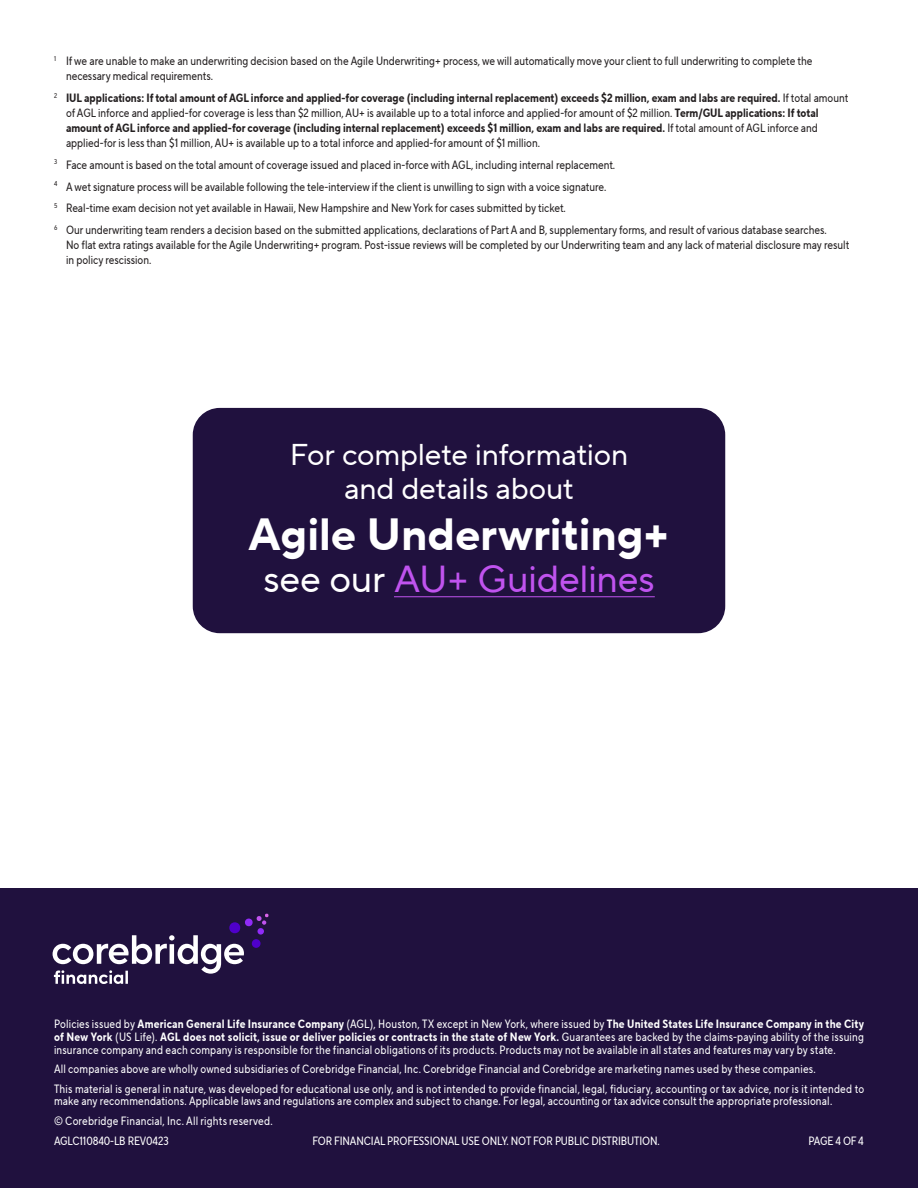
<style>
.page{position:relative;width:918px;height:1188px;background:#fff}
.page>*{position:absolute;margin:0;border:0;box-sizing:border-box;transform-origin:0 0}
.t1{font:700 45px "TT Norms Pro";letter-spacing:-.01em;color:#fff}
.t2{font:37.5px "TT Norms Pro";letter-spacing:-.01em;color:#c053ef}
.t3{font:30px/34.5px "TT Norms Pro";letter-spacing:-.01em;color:#fff;text-align:center}
.t4{font:12px/12.8px "TT Norms Pro Cond";letter-spacing:.015em;color:#fff;text-align:justify}
.t5{font:12px/15px "TT Norms Pro Cond";color:#231f20}
.t6{font:700 12px/15px "TT Norms Pro Cond";color:#231f20}
.t7{font:12px "TT Norms Pro Cond";letter-spacing:-.01em;color:#fff}
.s1{font-weight:400}
.s2{color:#fff}
.s3{font-weight:700}
</style>
<div class="page">
<div style="left:0;top:889px;width:918px;height:299px;background:#20113e"></div>
<div style="left:193px;top:408px;width:532px;height:225px;background:#20113e;border-radius:27px"></div>
<hr style="left:394px;top:596px;width:261px;height:1px;background:#c053ef">
<svg style="left:53px;top:913px;width:216px;height:71px"></svg>
<div style="left:252px;top:939px;width:9px;height:9px;background:#4f00ca;border-radius:50%"></div>
<h2 class="t5" style="left:66px;top:54px;width:748px;text-indent:-12px"><sup>1</sup> If we are unable to make an underwriting decision based on the Agile Underwriting+ process, we will automatically move your client to full underwriting to complete the necessary medical requirements.</h2>
<h2 class="t6" style="left:66px;top:91px;width:784px;text-indent:-12px"><sup>2</sup> IUL applications: If total amount of AGL inforce and applied-for coverage (including internal replacement) exceeds $2 million, exam and labs are required. <span class="s1">If total amount of AGL inforce and applied-for coverage is less than $2 million, AU+ is available up to a total inforce and applied-for amount of $2 million.</span> Term/GUL applications: If total amount of AGL inforce and applied-for coverage (including internal replacement) exceeds $1 million, exam and labs are required. <span class="s1">If total amount of AGL inforce and applied-for is less than $1 million, AU+ is available up to a total inforce and applied-for amount of $1 million.</span></h2>
<p class="t5" style="left:54px;top:157px;width:563px"><sup>3</sup> Face amount is based on the total amount of coverage issued and placed in-force with AGL, including internal replacement.</p>
<p class="t5" style="left:54px;top:179px;width:554px"><sup>4</sup> A wet signature process will be available following the tele-interview if the client is unwilling to sign with a voice signature.</p>
<p class="t5" style="left:54px;top:201px;width:513px"><sup>5</sup> Real-time exam decision not yet available in Hawaii, New Hampshire and New York for cases submitted by ticket.</p>
<p class="t5" style="left:66px;top:222px;width:785px;text-indent:-12px"><sup>6</sup> Our underwriting team renders a decision based on the submitted applications, declarations of Part A and B, supplementary forms, and result of various database searches.<br>No flat extra ratings available for the Agile Underwriting+ program. Post-issue reviews will be completed by our Underwriting team and any lack of material disclosure may result in policy rescission.</p>
<p class="t3" style="left:290px;top:437px;width:340px">For complete information and details about</p>
<p class="t1" style="left:248px;top:501px;width:423px">Agile Underwriting+</p>
<p class="t2" style="left:263px;top:552px;width:393px"><span class="s2">see our</span> AU+ Guidelines</p>
<p class="t4" style="left:54px;top:1018px;width:812px">Policies issued by <span class="s3">American General Life Insurance Company</span> (AGL), Houston, TX except in New York, where issued by <span class="s3">The United States Life Insurance Company in the City of New York</span> (US Life). <span class="s3">AGL does not solicit, issue or deliver policies or contracts in the state of New York.</span> Guarantees are backed by the claims-paying ability of the issuing insurance company and each company is responsible for the financial obligations of its products. Products may not be available in all states and features may vary by state.</p>
<p class="t4" style="left:54px;top:1063px;width:763px">All companies above are wholly owned subsidiaries of Corebridge Financial, Inc. Corebridge Financial and Corebridge are marketing names used by these companies.</p>
<p class="t4" style="left:54px;top:1082px;width:812px">This material is general in nature, was developed for educational use only, and is not intended to provide financial, legal, fiduciary, accounting or tax advice, nor is it intended to make any recommendations. Applicable laws and regulations are complex and subject to change. For legal, accounting or tax advice consult the appropriate professional.</p>
<p class="t4" style="left:54px;top:1114px;width:220px">© Corebridge Financial, Inc. All rights reserved.</p>
<p class="t7" style="left:54px;top:1133px;width:116px">AGLC110840-LB REV0423</p>
<p class="t7" style="left:312px;top:1133px;width:349px">FOR FINANCIAL PROFESSIONAL USE ONLY. NOT FOR PUBLIC DISTRIBUTION.</p>
<p class="t4" style="left:808px;top:1135px;width:57px">PAGE 4 OF 4</p>
</div>
